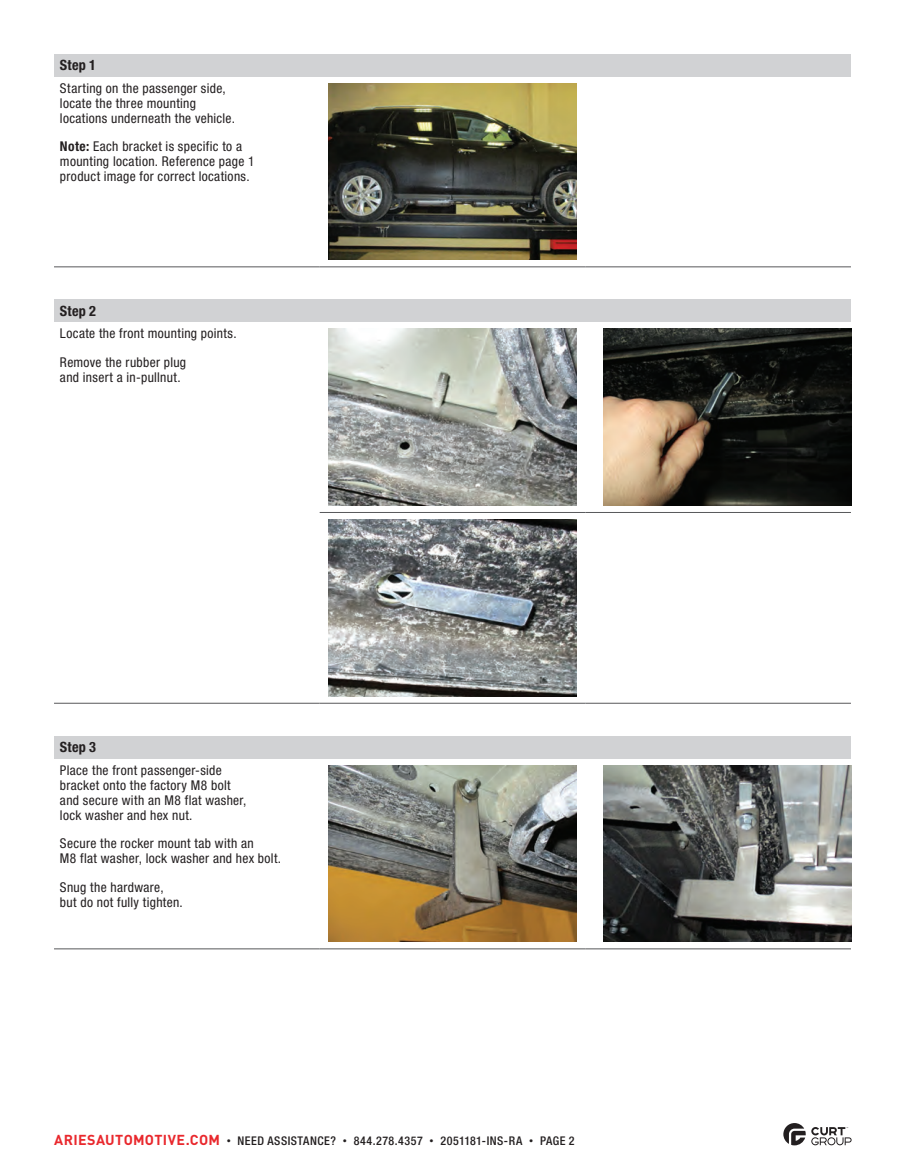
<style>
.page{position:relative;width:905px;height:1175px;background:#fff}
.page>*{position:absolute;margin:0;border:0;box-sizing:border-box;transform-origin:0 0}
.t1{font:700 condensed 14.25px "Helvetica Neue LT Std";letter-spacing:.015em;color:#231f20}
.t2{font:condensed 13.5px/15px "Helvetica Neue LT Std";letter-spacing:.025em;color:#231f20}
.t3{font:500 condensed 12px "Helvetica Neue LT Std";letter-spacing:.04em;color:#231f20}
.s1{font-weight:700}
.s2{font-family:"DINOT";font-weight:700;font-stretch:normal;font-size:14.25px;color:#e9282d}
.s3{font-family:"DINOT";font-weight:400;font-stretch:normal;font-size:9px}
</style>
<div class="page">
<svg style="left:783px;top:1123px;width:68px;height:22px"></svg>
<div style="left:54px;top:54px;width:796px;height:22px;background:#d1d2d4"></div>
<hr style="left:54px;top:266px;width:266px;height:1px;background:#57585a">
<hr style="left:320px;top:266px;width:265px;height:1px;background:#57585a">
<hr style="left:585px;top:266px;width:265px;height:1px;background:#57585a">
<img style="left:329px;top:83px;width:247px;height:177px">
<div style="left:54px;top:300px;width:796px;height:22px;background:#d1d2d4"></div>
<hr style="left:320px;top:512px;width:265px;height:1px;background:#57585a">
<hr style="left:585px;top:512px;width:265px;height:1px;background:#57585a">
<hr style="left:320px;top:703px;width:265px;height:1px;background:#57585a">
<hr style="left:585px;top:703px;width:265px;height:1px;background:#57585a">
<hr style="left:54px;top:703px;width:266px;height:1px;background:#57585a">
<img style="left:329px;top:329px;width:247px;height:176px">
<img style="left:603px;top:329px;width:248px;height:176px">
<img style="left:329px;top:519px;width:247px;height:177px">
<div style="left:54px;top:736px;width:796px;height:22px;background:#d1d2d4"></div>
<hr style="left:54px;top:948px;width:266px;height:1px;background:#57585a">
<hr style="left:320px;top:948px;width:265px;height:1px;background:#57585a">
<hr style="left:585px;top:948px;width:265px;height:1px;background:#57585a">
<img style="left:329px;top:765px;width:247px;height:176px">
<img style="left:603px;top:765px;width:248px;height:176px">
<p class="t1" style="left:60px;top:56px;width:38px">Step 1</p>
<p class="t2" style="left:60px;top:80px;width:176px">Starting on the passenger side, locate the three mounting locations underneath the vehicle.</p>
<p class="t2" style="left:60px;top:139px;width:196px"><span class="s1">Note:</span> Each bracket is specific to a mounting location. Reference page 1 product image for correct locations.</p>
<p class="t1" style="left:60px;top:302px;width:38px">Step 2</p>
<p class="t2" style="left:60px;top:319px;width:178px;line-height:28.5px">Locate the front mounting points.<br>Remove the rubber plug</p>
<p class="t2" style="left:60px;top:369px;width:122px">and insert a in-pullnut.</p>
<p class="t1" style="left:60px;top:738px;width:38px">Step 3</p>
<p class="t2" style="left:60px;top:762px;width:188px">Place the front passenger-side bracket onto the factory M8 bolt and secure with an M8 flat washer, lock washer and hex nut.</p>
<p class="t2" style="left:60px;top:836px;width:223px">Secure the rocker mount tab with an<br>M8 flat washer, lock washer and hex bolt.</p>
<p class="t2" style="left:60px;top:879px;width:124px">Snug the hardware, but do not fully tighten.</p>
<p class="t3" style="left:54px;top:1133px;width:522px"><span class="s2">ARIESAUTOMOTIVE.COM</span> <span class="s3">•</span> NEED ASSISTANCE? <span class="s3">•</span> 844.278.4357 <span class="s3">•</span> 2051181-INS-RA <span class="s3">•</span> PAGE 2</p>
</div>
